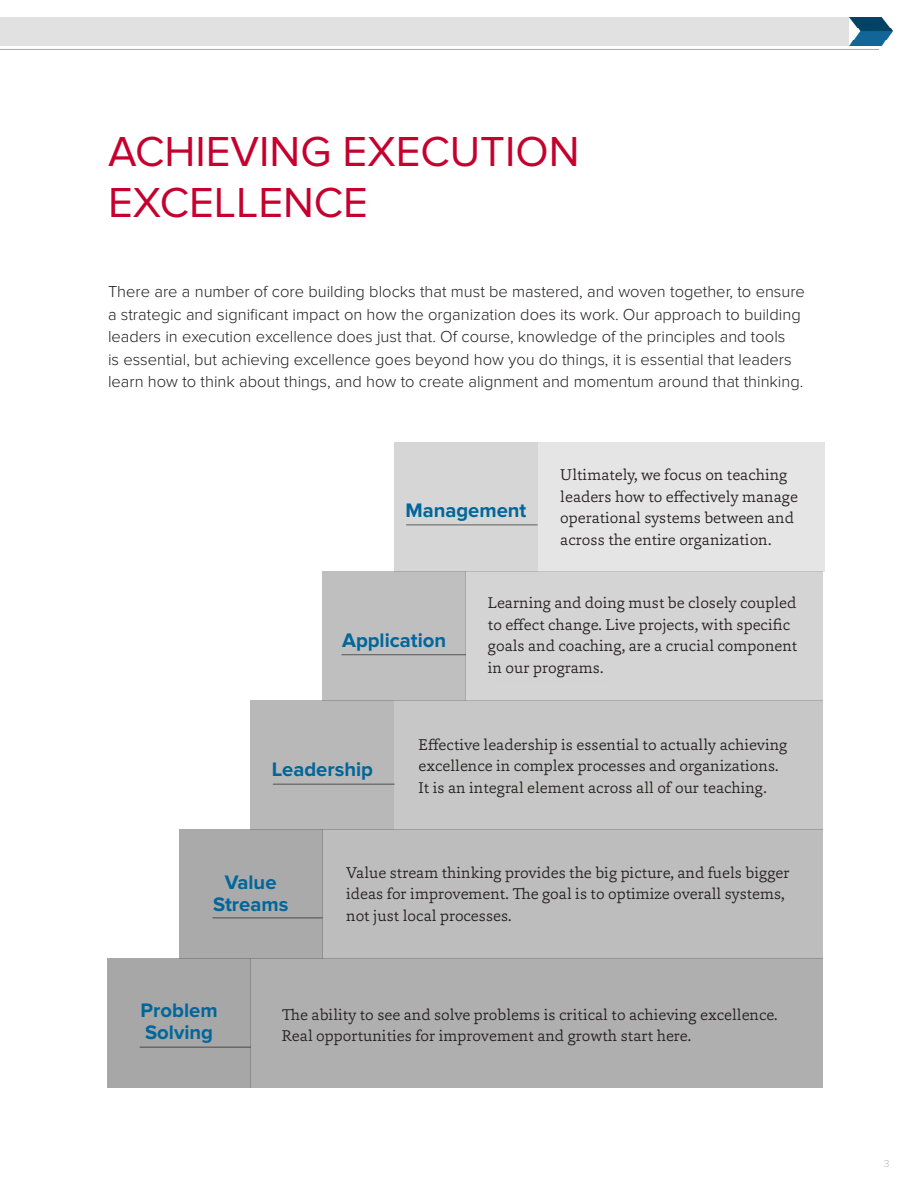
<style>
.page{position:relative;width:918px;height:1188px;background:#fff}
.page>*{position:absolute;margin:0;border:0;box-sizing:border-box;transform-origin:0 0}
.t1{font:43.5px/51px "Proxima Nova";color:#c5002e}
.t2{font:700 20.25px "Proxima Nova";color:#01669a}
.t3{font:300 16.5px/22.5px "Proxima Nova";color:#231f20}
.t4{font:300 15.9px/21.8px "Capita";color:#231f20}
.t5{font:300 10.5px "Proxima Nova";color:#b2b7bb}
</style>
<div class="page">
<div style="left:107px;top:959px;width:144px;height:129px;background:#a7a7a7"></div>
<div style="left:251px;top:959px;width:572px;height:129px;background:#afafaf"></div>
<div style="left:179px;top:830px;width:144px;height:129px;background:#a9aaa9"></div>
<div style="left:323px;top:830px;width:500px;height:129px;background:#bdbdbd"></div>
<div style="left:251px;top:700px;width:143px;height:130px;background:#b8b8b8"></div>
<div style="left:394px;top:700px;width:429px;height:130px;background:#c6c7c6"></div>
<div style="left:323px;top:571px;width:143px;height:129px;background:#bfbfbf"></div>
<div style="left:466px;top:571px;width:357px;height:129px;background:#d4d4d4"></div>
<div style="left:394px;top:442px;width:144px;height:129px;background:#d6d6d6"></div>
<div style="left:538px;top:442px;width:286px;height:129px;background:#e5e5e5"></div>
<div style="left:0;top:17px;width:879px;height:29px;background:#e2e1e1"></div>
<hr style="left:0;top:49px;width:879px;height:1px;background:#aba9a9">
<img style="left:850px;top:17px;width:42px;height:29px">
<hr style="left:406px;top:525px;width:132px;height:1px;background:#717271">
<hr style="left:493px;top:681px;width:120px;height:1px;background:#fff">
<hr style="left:342px;top:654px;width:124px;height:1px;background:#717271">
<hr style="left:273px;top:784px;width:122px;height:1px;background:#717271">
<hr style="left:213px;top:918px;width:110px;height:1px;background:#717271">
<hr style="left:140px;top:1047px;width:111px;height:1px;background:#717271">
<p class="t1" style="left:108px;top:127px;width:473px">ACHIEVING EXECUTION<br>EXCELLENCE</p>
<p class="t3" style="left:108px;top:281px;width:699px">There are a number of core building blocks that must be mastered, and woven together, to ensure a strategic and significant impact on how the organization does its work. Our approach to building leaders in execution excellence does just that. Of course, knowledge of the principles and tools<br>is essential, but achieving excellence goes beyond how you do things, it is essential that leaders learn how to think about things, and how to create alignment and momentum around that thinking.</p>
<p class="t2" style="left:405px;top:499px;width:123px">Management</p>
<p class="t4" style="left:560px;top:463px;width:239px">Ultimately, we focus on teaching leaders how to effectively manage</p>
<p class="t4" style="left:560px;top:507px;width:235px">operational systems between and across the entire organization.</p>
<p class="t2" style="left:342px;top:629px;width:106px">Application</p>
<p class="t4" style="left:488px;top:592px;width:311px">Learning and doing must be closely coupled to effect change. Live projects, with specific goals and coaching, are a crucial component in our programs.</p>
<p class="t2" style="left:272px;top:758px;width:103px">Leadership</p>
<p class="t4" style="left:419px;top:733px;width:370px">Effective leadership is essential to actually achieving excellence in complex processes and organizations.<br>It is an integral element across all of our teaching.</p>
<p class="t2" style="left:225px;top:871px;width:53px">Value</p>
<p class="t2" style="left:213px;top:893px;width:77px">Streams</p>
<p class="t4" style="left:346px;top:861px;width:445px">Value stream thinking provides the big picture, and fuels bigger ideas for improvement. The goal is to optimize overall systems, not just local processes.</p>
<p class="t2" style="left:141px;top:999px;width:79px">Problem</p>
<p class="t2" style="left:145px;top:1020px;width:70px">Solving</p>
<p class="t4" style="left:282px;top:1003px;width:497px">The ability to see and solve problems is critical to achieving excellence.<br>Real opportunities for improvement and growth start here.</p>
<p class="t5" style="left:884px;top:1157px;width:7px">3</p>
</div>
